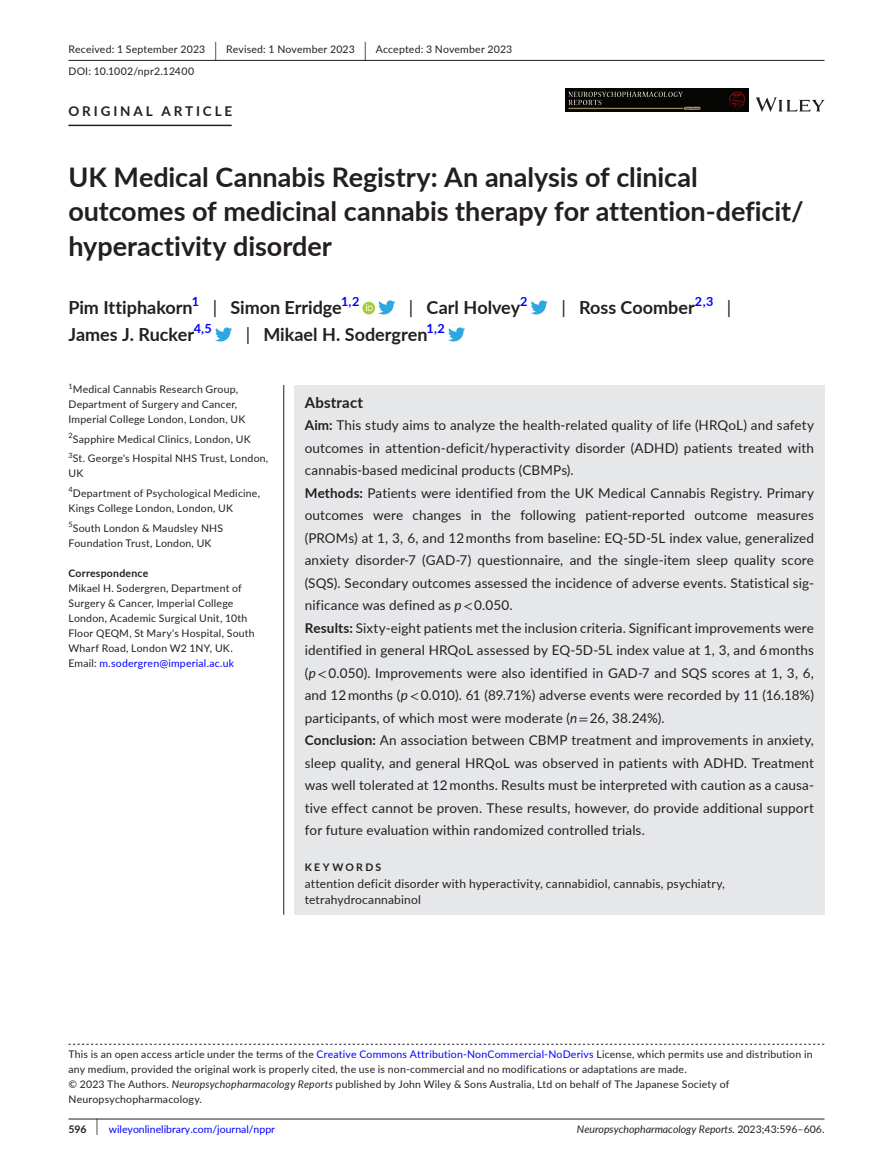
<style>
.page{position:relative;width:893px;height:1174px;background:#fff}
.page>*{position:absolute;margin:0;border:0;box-sizing:border-box;transform-origin:0 0}
.t1{font:700 27px/34.5px "Lato";color:#231f20}
.t2{font:700 18px "Lato";color:#231f20}
.t3{font:18px "Lato";color:#231f20}
.t4{font:700 15px "Lato";letter-spacing:.015em;color:#231f20}
.t5{font:13.5px/22.5px "Lato";letter-spacing:.01em;color:#231f20}
.t6{font:700 13.5px "Lato";letter-spacing:.215em;color:#231f20}
.t7{font:700 12.6px "Lato";color:#00f}
.t8{font:12px/16.5px "Lato";letter-spacing:.015em;color:#231f20}
.t9{font:10.5px/15px "Lato";letter-spacing:.02em;color:#231f20}
.t10{font:italic 10.5px "Lato";color:#231f20}
.t11{font:10.5px "Lato";color:#00f}
.t12{font:700 10.5px "Lato";letter-spacing:.02em;color:#231f20}
.t13{font:700 10.5px "Lato";letter-spacing:.22em;color:#231f20}
.t14{font:7.35px "Lato";color:#231f20}
.s1{font-size:19.65px}
.s2{font-weight:400}
.s3{color:#00f}
.s4{font-weight:700}
.s5{font-style:italic}
.s6{font-family:"STIX"}
.s7{font-weight:700;color:#231f20}
.s8{font-size:17.4px;color:#231f20}
.s9{font-style:normal}
</style>
<div class="page">
<hr style="left:68px;top:1118px;width:756px;height:1px;background:#231f20">
<svg style="left:756px;top:97px;width:68px;height:15px"></svg>
<img style="left:566px;top:88px;width:182px;height:24px">
<hr style="left:68px;top:60px;width:756px;height:1px;background:#231f20">
<hr style="left:68px;top:125px;width:164px;height:1px;background:#231f20">
<svg style="left:362px;top:302px;width:13px;height:12px"></svg>
<svg style="left:366px;top:300px;width:29px;height:14px"></svg>
<svg style="left:531px;top:300px;width:17px;height:14px"></svg>
<svg style="left:215px;top:327px;width:17px;height:14px"></svg>
<svg style="left:448px;top:327px;width:17px;height:14px"></svg>
<div style="left:294px;top:385px;width:530px;height:529px;background:#e6e7e9"></div>
<hr style="left:283px;top:385px;width:1px;height:529px;background:#231f20">
<svg style="left:68px;top:1043px;width:756px;height:1px"></svg>
<p class="t9" style="left:68px;top:38px;width:445px;line-height:21.8px">Received: 1 September 2023 <span class="s1">|</span> Revised: 1 November 2023 <span class="s1">|</span> Accepted: 3 November 2023<br>DOI: 10.1002/npr2.12400</p>
<p class="t6" style="left:68px;top:101px;width:165px">ORIGINAL ARTICLE</p>
<h1 class="t1" style="left:68px;top:159px;width:737px">UK Medical Cannabis Registry: An analysis of clinical outcomes of medicinal cannabis therapy for attention-deficit/ hyperactivity disorder</h1>
<h2 class="t2" style="left:68px;top:295px;width:126px">Pim Ittiphakorn</h2>
<p class="t7" style="left:192px;top:292px;width:9px">1</p>
<h2 class="t2" style="left:213px;top:295px;width:131px"><span class="s2">|</span> Simon Erridge</h2>
<p class="t7" style="left:341px;top:292px;width:20px">1,2</p>
<h2 class="t2" style="left:409px;top:295px;width:113px"><span class="s2">|</span> Carl Holvey</h2>
<p class="t7" style="left:520px;top:292px;width:9px">2</p>
<h2 class="t2" style="left:561px;top:295px;width:135px"><span class="s2">|</span> Ross Coomber</h2>
<p class="t7" style="left:695px;top:292px;width:20px">2,3</p>
<h2 class="t3" style="left:727px;top:295px;width:6px">|</h2>
<h2 class="t2" style="left:68px;top:322px;width:127px">James J. Rucker</h2>
<p class="t7" style="left:194px;top:319px;width:20px">4,5</p>
<h2 class="t2" style="left:246px;top:322px;width:183px"><span class="s2">|</span> Mikael H. Sodergren</h2>
<p class="t7" style="left:427px;top:319px;width:20px">1,2</p>
<p class="t14" style="left:68px;top:381px;width:6px">1</p>
<p class="t9" style="left:68px;top:382px;width:178px;text-indent:4px">Medical Cannabis Research Group,<br>Department of Surgery and Cancer,<br>Imperial College London, London, UK</p>
<p class="t9" style="left:68px;top:429px;width:201px;line-height:19.5px"><sup>2</sup>Sapphire Medical Clinics, London, UK<br><sup>3</sup>St. George's Hospital NHS Trust, London,</p>
<p class="t9" style="left:68px;top:463px;width:193px;line-height:19.5px">UK<br><sup>4</sup>Department of Psychological Medicine,</p>
<p class="t9" style="left:68px;top:498px;width:166px;line-height:19.5px">Kings College London, London, UK<br><sup>5</sup>South London &amp; Maudsley NHS</p>
<p class="t9" style="left:68px;top:535px;width:145px">Foundation Trust, London, UK</p>
<p class="t12" style="left:68px;top:565px;width:81px">Correspondence</p>
<p class="t9" style="left:68px;top:580px;width:188px">Mikael H. Sodergren, Department of Surgery &amp; Cancer, Imperial College London, Academic Surgical Unit, 10th Floor QEQM, St Mary's Hospital, South Wharf Road, London W2 1NY, UK.<br>Email: <span class="s3">m.sodergren@imperial.ac.uk</span></p>
<p class="t4" style="left:305px;top:391px;width:60px">Abstract</p>
<p class="t5" style="left:305px;top:413px;width:511px"><span class="s4">Aim:</span> This study aims to analyze the health-related quality of life (HRQoL) and safety outcomes in attention-deficit/hyperactivity disorder (ADHD) patients treated with cannabis-based medicinal products (CBMPs).<br><span class="s4">Methods:</span> Patients were identified from the UK Medical Cannabis Registry. Primary outcomes were changes in the following patient-reported outcome measures (PROMs) at 1, 3, 6, and 12 months from baseline: EQ-5D-5L index value, generalized anxiety disorder-7 (GAD-7) questionnaire, and the single-item sleep quality score (SQS). Secondary outcomes assessed the incidence of adverse events. Statistical sig&shy;nificance was defined as <span class="s5">p</span><span class="s6">&lt;</span> 0.050.<br><span class="s4">Results:</span> Sixty-eight patients met the inclusion criteria. Significant improvements were identified in general HRQoL assessed by EQ-5D-5L index value at 1, 3, and 6 months (<span class="s5">p</span><span class="s6">&lt;</span> 0.050). Improvements were also identified in GAD-7 and SQS scores at 1, 3, 6, and 12 months (<span class="s5">p</span><span class="s6">&lt;</span> 0.010). 61 (89.71%) adverse events were recorded by 11 (16.18%) participants, of which most were moderate (<span class="s5">n</span><span class="s6">=</span> 26, 38.24%).<br><span class="s4">Conclusion:</span> An association between CBMP treatment and improvements in anxiety, sleep quality, and general HRQoL was observed in patients with ADHD. Treatment was well tolerated at 12 months. Results must be interpreted with caution as a causa&shy;tive effect cannot be proven. These results, however, do provide additional support for future evaluation within randomized controlled trials.</p>
<p class="t13" style="left:305px;top:859px;width:78px">KEYWORDS</p>
<p class="t8" style="left:305px;top:874px;width:422px">attention deficit disorder with hyperactivity, cannabidiol, cannabis, psychiatry, tetrahydrocannabinol</p>
<p class="t9" style="left:68px;top:1046px;width:746px">This is an open access article under the terms of the <span class="s3">Creative Commons Attribution-NonCommercial-NoDerivs</span> License, which permits use and distribution in any medium, provided the original work is properly cited, the use is non-commercial and no modifications or adaptations are made.<br>© 2023 The Authors. <span class="s5">Neuropsychopharmacology Reports</span> published by John Wiley &amp; Sons Australia, Ltd on behalf of The Japanese Society of Neuropsychopharmacology.</p>
<p class="t11" style="left:68px;top:1121px;width:208px"><span class="s7">596</span> <span class="s8">|</span> wileyonlinelibrary.com/journal/nppr</p>
<p class="t10" style="left:577px;top:1121px;width:249px">Neuropsychopharmacology Reports. <span class="s9">2023;43:596–606.</span></p>
</div>
